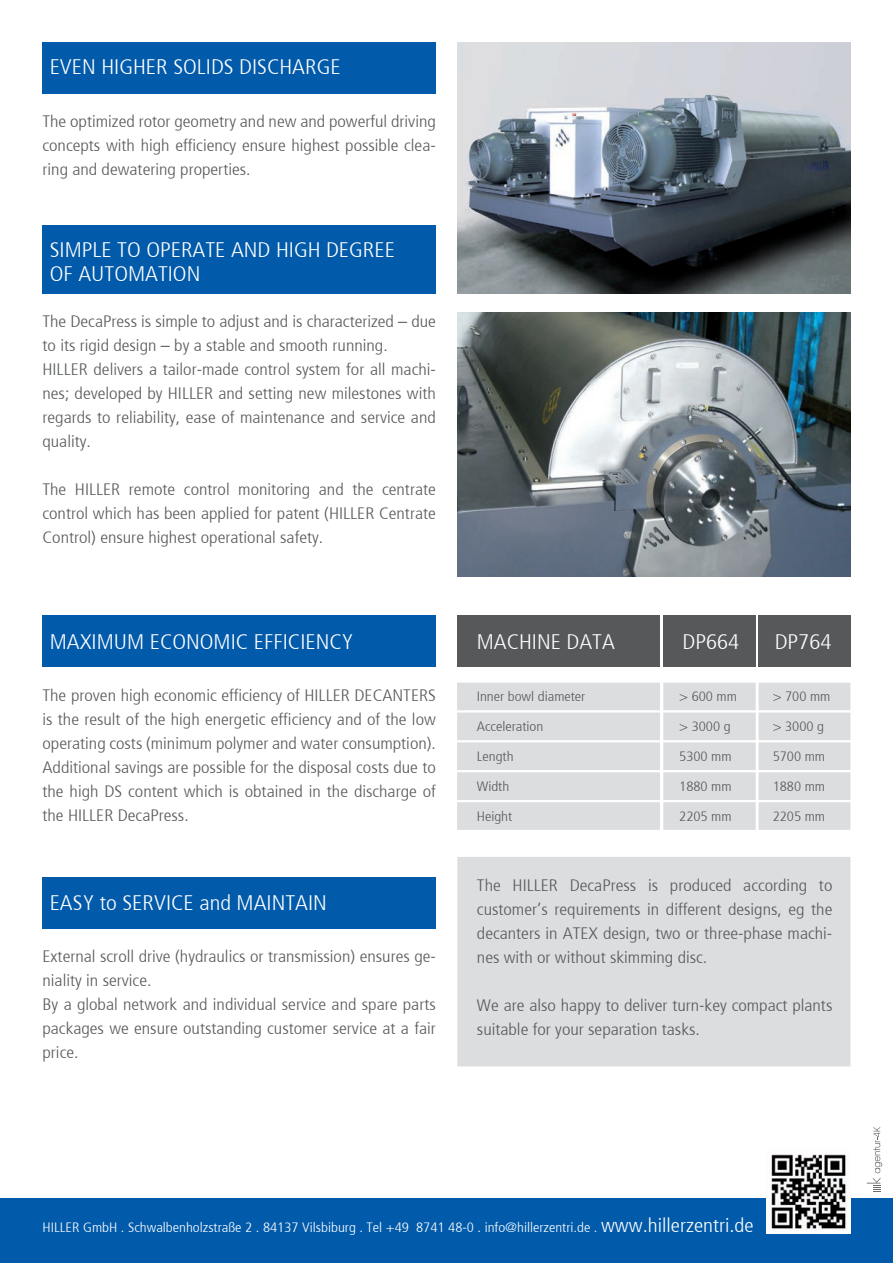
<style>
.page{position:relative;width:893px;height:1263px;background:#fff}
.page>*{position:absolute;margin:0;border:0;box-sizing:border-box;transform-origin:0 0}
.t1{font:300 21px/24px "Fruti Cond";color:#fff;scale:1.1 1}
.t2{font:300 16.5px/24px "Fruti Cond";color:#57585a;text-align:justify;scale:1.1 1}
.t3{font:300 13.5px "Fruti Cond";color:#57585a;scale:1.1 1}
.t4{font:300 13.5px "Fruti Cond";color:#fff;scale:1.1 1}
.s1{font-size:19.5px}
</style>
<div class="page">
<img style="left:457px;top:312px;width:393px;height:264px">
<img style="left:457px;top:43px;width:393px;height:250px">
<div style="left:0;top:1199px;width:893px;height:64px;background:#015aaa"></div>
<img style="left:766px;top:1154px;width:84px;height:79px">
<svg style="left:867px;top:1127px;width:15px;height:63px"></svg>
<div style="left:43px;top:43px;width:393px;height:51px;background:#015aaa"></div>
<div style="left:43px;top:225px;width:393px;height:68px;background:#015aaa"></div>
<div style="left:43px;top:615px;width:393px;height:51px;background:#015aaa"></div>
<div style="left:43px;top:877px;width:393px;height:51px;background:#015aaa"></div>
<div style="left:457px;top:857px;width:393px;height:209px;background:#dcdddf"></div>
<div style="left:457px;top:615px;width:203px;height:51px;background:#57585a"></div>
<div style="left:758px;top:615px;width:92px;height:51px;background:#57585a"></div>
<div style="left:663px;top:615px;width:92px;height:51px;background:#57585a"></div>
<div style="left:457px;top:683px;width:203px;height:27px;background:#dcdddf"></div>
<div style="left:457px;top:712px;width:203px;height:28px;background:#dcdddf;border:2px solid #dcdddf"></div>
<div style="left:457px;top:742px;width:203px;height:28px;background:#dcdddf;border:2px solid #dcdddf"></div>
<div style="left:457px;top:772px;width:203px;height:28px;background:#dcdddf;border:2px solid #dcdddf"></div>
<div style="left:457px;top:802px;width:203px;height:28px;background:#dcdddf"></div>
<div style="left:663px;top:683px;width:93px;height:27px;background:#dcdddf"></div>
<div style="left:663px;top:712px;width:93px;height:28px;background:#dcdddf;border:2px solid #dcdddf"></div>
<div style="left:663px;top:742px;width:93px;height:28px;background:#dcdddf;border:2px solid #dcdddf"></div>
<div style="left:663px;top:772px;width:93px;height:28px;background:#dcdddf;border:2px solid #dcdddf"></div>
<div style="left:663px;top:802px;width:93px;height:28px;background:#dcdddf"></div>
<div style="left:759px;top:683px;width:91px;height:27px;background:#dcdddf"></div>
<div style="left:759px;top:712px;width:91px;height:28px;background:#dcdddf;border:2px solid #dcdddf"></div>
<div style="left:759px;top:742px;width:91px;height:28px;background:#dcdddf;border:2px solid #dcdddf"></div>
<div style="left:759px;top:772px;width:91px;height:28px;background:#dcdddf;border:2px solid #dcdddf"></div>
<div style="left:759px;top:802px;width:91px;height:28px;background:#dcdddf"></div>
<p class="t1" style="left:50px;top:56px;width:266px">EVEN HIGHER SOLIDS DISCHARGE</p>
<p class="t2" style="left:43px;top:110px;width:359px">The optimized rotor geometry and new and powerful driving concepts with high efficiency ensure highest possible clea&shy;ring and dewatering properties.</p>
<p class="t1" style="left:50px;top:238px;width:315px">SIMPLE TO OPERATE AND HIGH DEGREE<br>OF AUTOMATION</p>
<p class="t2" style="left:43px;top:310px;width:359px;text-align:left">The DecaPress is simple to adjust and is characterized – due to its rigid design – by a stable and smooth running.<br>HILLER delivers a tailor-made control system for all machi&shy;nes; developed by HILLER and setting new milestones with regards to reliability, ease of maintenance and service and quality.</p>
<p class="t2" style="left:43px;top:478px;width:359px">The HILLER remote control monitoring and the centrate control which has been applied for patent (HILLER Centrate Control) ensure highest operational safety.</p>
<p class="t1" style="left:50px;top:630px;width:278px">MAXIMUM ECONOMIC EFFICIENCY</p>
<p class="t2" style="left:43px;top:683px;width:359px">The proven high economic efficiency of HILLER DECANTERS is the result of the high energetic efficiency and of the low operating costs (minimum polymer and water consumption).<br>Additional savings are possible for the disposal costs due to the high DS content which is obtained in the discharge of the HILLER DecaPress.</p>
<p class="t1" style="left:50px;top:891px;width:253px">EASY to SERVICE and MAINTAIN</p>
<p class="t2" style="left:43px;top:945px;width:359px;text-align:left">External scroll drive (hydraulics or transmission) ensures ge&shy;niality in service.<br>By a global network and individual service and spare parts packages we ensure outstanding customer service at a fair price.</p>
<p class="t1" style="left:477px;top:630px;width:127px">MACHINE DATA</p>
<p class="t1" style="left:683px;top:630px;width:53px">DP664</p>
<p class="t1" style="left:775px;top:630px;width:53px">DP764</p>
<p class="t3" style="left:477px;top:688px;width:100px">Inner bowl diameter</p>
<p class="t3" style="left:477px;top:718px;width:62px">Acceleration</p>
<p class="t3" style="left:477px;top:748px;width:35px">Length</p>
<p class="t3" style="left:477px;top:778px;width:31px">Width</p>
<p class="t3" style="left:477px;top:808px;width:34px">Height</p>
<p class="t3" style="left:679px;top:688px;width:54px">&gt; 600 mm</p>
<p class="t3" style="left:679px;top:718px;width:48px">&gt; 3000 g</p>
<p class="t3" style="left:679px;top:748px;width:49px">5300 mm</p>
<p class="t3" style="left:679px;top:778px;width:49px">1880 mm</p>
<p class="t3" style="left:679px;top:808px;width:49px">2205 mm</p>
<p class="t3" style="left:773px;top:688px;width:54px">&gt; 700 mm</p>
<p class="t3" style="left:773px;top:718px;width:48px">&gt; 3000 g</p>
<p class="t3" style="left:773px;top:748px;width:49px">5700 mm</p>
<p class="t3" style="left:773px;top:778px;width:49px">1880 mm</p>
<p class="t3" style="left:773px;top:808px;width:49px">2205 mm</p>
<p class="t2" style="left:477px;top:873px;width:325px">The HILLER DecaPress is produced according to customer’s requirements in different designs, eg the decanters in ATEX design, two or three-phase machi&shy;nes with or without skimming disc.</p>
<p class="t2" style="left:477px;top:993px;width:325px">We are also happy to deliver turn-key compact plants suitable for your separation tasks.</p>
<p class="t4" style="left:43px;top:1220px;width:648px">HILLER GmbH . Schwalbenholzstraße 2 . 84137 Vilsbiburg . Tel +49 8741 48-0 . info@hillerzentri.de . <span class="s1">www.hillerzentri.de</span></p>
</div>
